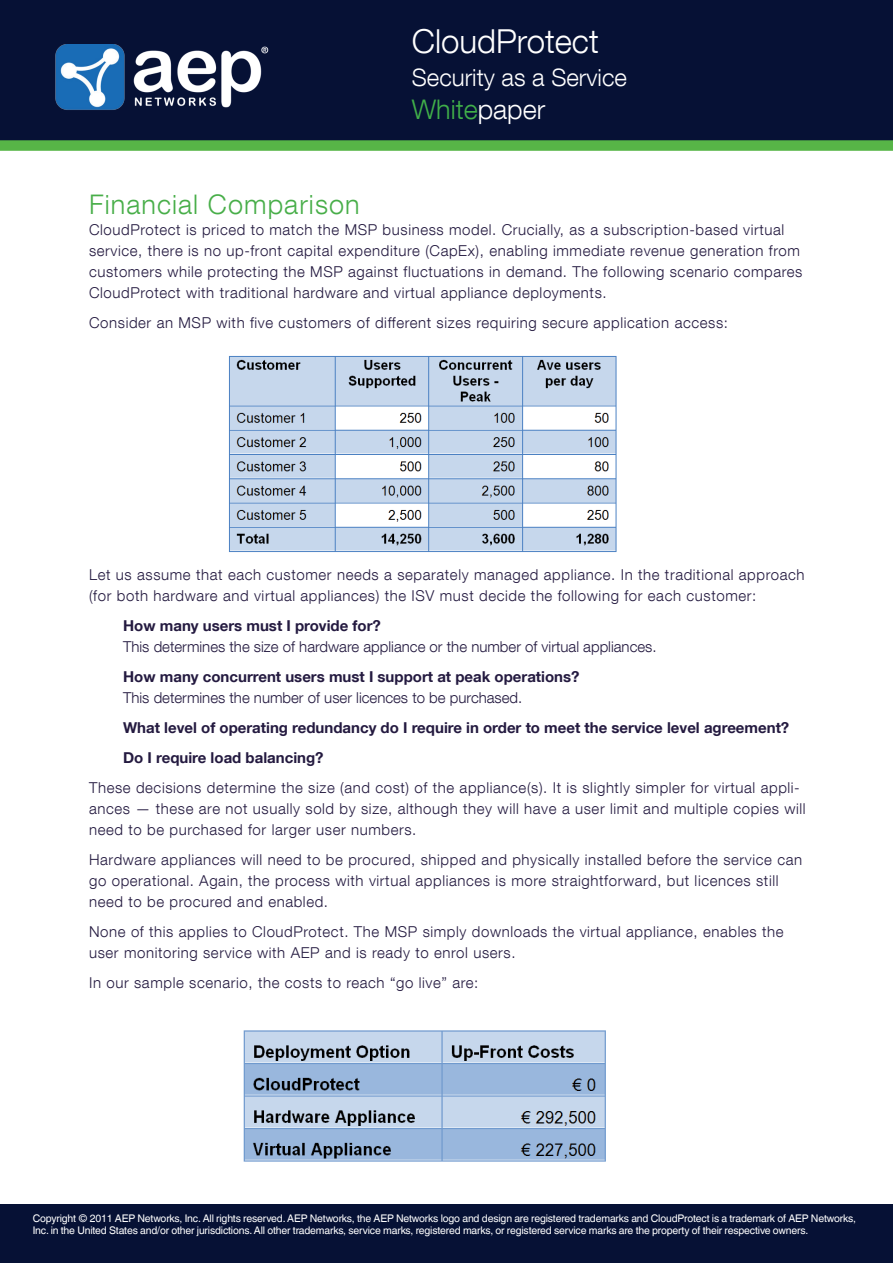
<style>
.page{position:relative;width:893px;height:1263px;background:#fff}
.page>*{position:absolute;margin:0;border:0;box-sizing:border-box;transform-origin:0 0}
.t1{font:300 33px "Helvetica Neue LT Com";color:#fff}
.t2{font:300 27px "Helvetica Neue LT Com";letter-spacing:.04em;color:#48ae49}
.t3{font:300 27px "Helvetica Neue LT Com";color:#40ae49}
.t4{font:300 24px "Helvetica Neue LT Com";color:#fff}
.t5{font:300 15px/21px "Helvetica Neue LT Com";letter-spacing:.04em;color:#241a40}
.t6{font:700 15px/30px "Helvetica Neue LT Com";color:#241a40}
.t7{font:300 15px "Helvetica Neue LT Com";color:#241a40}
.t8{font:10.5px/12px "Helvetica World";letter-spacing:-.015em;color:#fff}
.s1{color:#fff}
</style>
<div class="page">
<img style="left:229px;top:356px;width:388px;height:196px">
<img style="left:243px;top:1030px;width:363px;height:132px">
<div style="left:0;top:0;width:893px;height:146px;background:#061135"></div>
<div style="left:0;top:140px;width:893px;height:11px;background:#57b547"></div>
<img style="left:55px;top:44px;width:214px;height:66px">
<div style="left:0;top:1204px;width:893px;height:59px;background:#061135"></div>
<h1 class="t1" style="left:412px;top:21px;width:189px">CloudProtect</h1>
<h3 class="t4" style="left:412px;top:63px;width:217px">Security as a Service</h3>
<h2 class="t3" style="left:412px;top:93px;width:135px">White<span class="s1">paper</span></h2>
<h2 class="t2" style="left:89px;top:188px;width:272px">Financial Comparison</h2>
<p class="t5" style="left:89px;top:219px;width:715px">CloudProtect is priced to match the MSP business model. Crucially, as a subscription-based virtual service, there is no up-front capital expenditure (CapEx), enabling immediate revenue generation from customers while protecting the MSP against fluctuations in demand. The following scenario compares CloudProtect with traditional hardware and virtual appliance deployments.</p>
<p class="t5" style="left:89px;top:312px;width:640px">Consider an MSP with five customers of different sizes requiring secure application access:</p>
<p class="t5" style="left:89px;top:564px;width:717px">Let us assume that each customer needs a separately managed appliance. In the traditional approach (for both hardware and virtual appliances) the ISV must decide the following for each customer:</p>
<p class="t6" style="left:123px;top:610px;width:259px">How many users must I provide for?</p>
<p class="t7" style="left:123px;top:637px;width:535px">This determines the size of hardware appliance or the number of virtual appliances.</p>
<p class="t6" style="left:123px;top:661px;width:458px">How many concurrent users must I support at peak operations?</p>
<p class="t7" style="left:123px;top:688px;width:401px">This determines the number of user licences to be purchased.</p>
<p class="t6" style="left:123px;top:712px;width:668px">What level of operating redundancy do I require in order to meet the service level agreement?<br>Do I require load balancing?</p>
<p class="t5" style="left:89px;top:777px;width:718px">These decisions determine the size (and cost) of the appliance(s). It is slightly simpler for virtual appli&shy;ances — these are not usually sold by size, although they will have a user limit and multiple copies will need to be purchased for larger user numbers.</p>
<p class="t5" style="left:89px;top:849px;width:714px">Hardware appliances will need to be procured, shipped and physically installed before the service can go operational. Again, the process with virtual appliances is more straightforward, but licences still need to be procured and enabled.</p>
<p class="t5" style="left:89px;top:921px;width:696px">None of this applies to CloudProtect. The MSP simply downloads the virtual appliance, enables the user monitoring service with AEP and is ready to enrol users.</p>
<p class="t5" style="left:89px;top:972px;width:391px">In our sample scenario, the costs to reach “go live” are:</p>
<p class="t8" style="left:33px;top:1212px;width:825px">Copyright © 2011 AEP Networks, Inc. All rights reserved. AEP Networks, the AEP Networks logo and design are registered trademarks and CloudProtect is a trademark of AEP Networks,<br>Inc. in the United States and/or other jurisdictions. All other trademarks, service marks, registered marks, or registered service marks are the property of their respective owners.</p>
</div>
